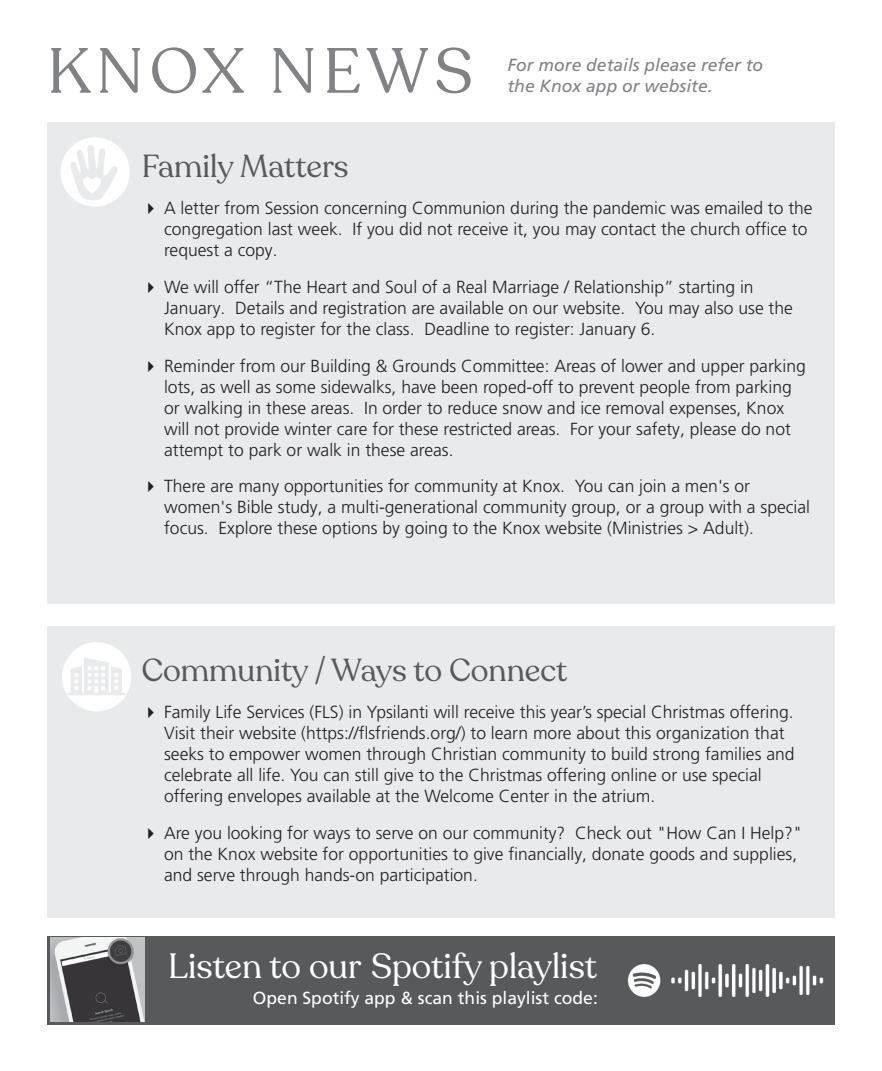
<style>
.page{position:relative;width:882px;height:1071px;background:#fff}
.page>*{position:absolute;margin:0;border:0;box-sizing:border-box;transform-origin:0 0}
.Page_Title{font:63px "Recoleta Regular DEMO";letter-spacing:.095em;color:#808285}
.t1{font:34.65px "Recoleta Regular DEMO";color:#fff}
.BoxyNews_-_headers{font:31.5px "Recoleta Regular DEMO";color:#58595b}
.t2{font:300 17.5px/21px "Frutiger LT Pro";color:#231f20}
.Page_title_explanati{font:italic 17.5px/21px "Frutiger LT Pro";color:#808285}
.BoxyNews_-_text{font:17.5px "Frutiger LT Pro";color:#fff}
</style>
<div class="page">
<div style="left:47px;top:626px;width:788px;height:291px;background:#e9eaeb"></div>
<div style="left:47px;top:122px;width:788px;height:482px;background:#e9eaeb"></div>
<div style="left:60px;top:137px;width:70px;height:70px;background:#fff;border-radius:50%"></div>
<svg style="left:69px;top:145px;width:50px;height:56px"></svg>
<div style="left:47px;top:936px;width:788px;height:89px;background:#58595b"></div>
<img style="left:51px;top:938px;width:94px;height:83px">
<img style="left:627px;top:964px;width:197px;height:33px">
<div style="left:62px;top:642px;width:69px;height:69px;background:#fff;border-radius:50%"></div>
<svg style="left:68px;top:657px;width:57px;height:38px"></svg>
<p class="Page_Title" style="left:47px;top:43px;width:427px">KNOX NEWS</p>
<p class="Page_title_explanati" style="left:508px;top:54px;width:257px">For more details please refer to the Knox app or website.</p>
<p class="BoxyNews_-_headers" style="left:142px;top:152px;width:208px">Family Matters</p>
<p class="t2" style="left:164px;top:198px;width:650px">A letter from Session concerning Communion during the pandemic was emailed to the congregation last week. If you did not receive it, you may contact the church office to request a copy.</p>
<p class="t2" style="left:164px;top:276px;width:630px">We will offer “The Heart and Soul of a Real Marriage / Relationship” starting in<br>January. Details and registration are available on our website. You may also use the<br>Knox app to register for the class. Deadline to register: January 6.</p>
<p class="t2" style="left:164px;top:355px;width:643px">Reminder from our Building &amp; Grounds Committee: Areas of lower and upper parking lots, as well as some sidewalks, have been roped-off to prevent people from parking or walking in these areas. In order to reduce snow and ice removal expenses, Knox will not provide winter care for these restricted areas. For your safety, please do not attempt to park or walk in these areas.</p>
<p class="t2" style="left:164px;top:476px;width:648px">There are many opportunities for community at Knox. You can join a men's or women's Bible study, a multi-generational community group, or a group with a special focus. Explore these options by going to the Knox website (Ministries &gt; Adult).</p>
<p class="BoxyNews_-_headers" style="left:142px;top:656px;width:427px">Community / Ways to Connect</p>
<p class="t2" style="left:164px;top:702px;width:632px">Family Life Services (FLS) in Ypsilanti will receive this year’s special Christmas offering.<br>Visit their website (https://flsfriends.org/) to learn more about this organization that seeks to empower women through Christian community to build strong families and celebrate all life. You can still give to the Christmas offering online or use special offering envelopes available at the Welcome Center in the atrium.</p>
<p class="t2" style="left:164px;top:822px;width:640px">Are you looking for ways to serve on our community? Check out "How Can I Help?" on the Knox website for opportunities to give financially, donate goods and supplies, and serve through hands-on participation.</p>
<p class="t1" style="left:168px;top:951px;width:430px">Listen to our Spotify playlist</p>
<p class="BoxyNews_-_text" style="left:253px;top:987px;width:346px">Open Spotify app &amp; scan this playlist code:</p>
</div>
